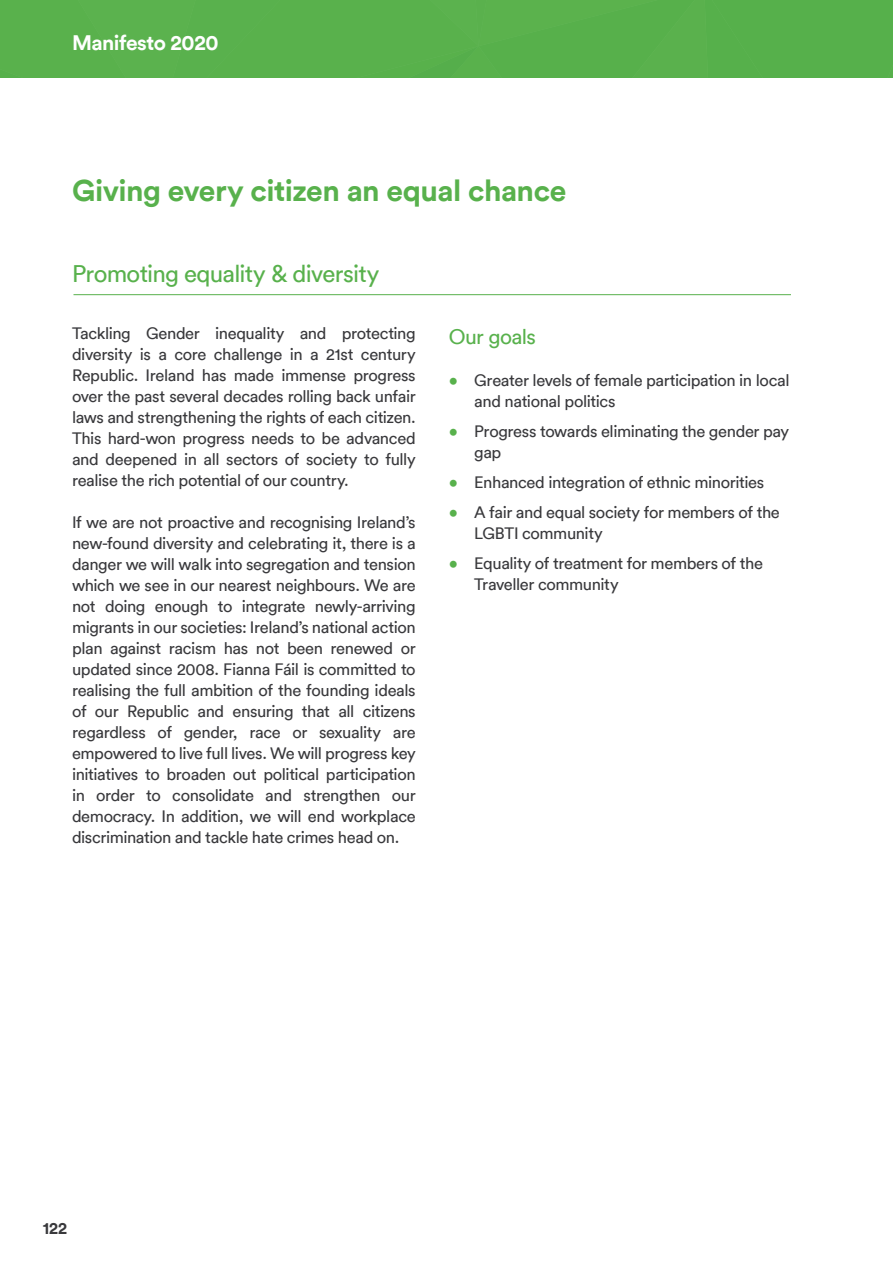
<style>
.page{position:relative;width:893px;height:1263px;background:#fff}
.page>*{position:absolute;margin:0;border:0;box-sizing:border-box;transform-origin:0 0}
.Light_Green_-_Genera{font:700 30px "Circular Pro TT";letter-spacing:-.02em;color:#58b14c}
.Light_Green_-_Genera-2{font:24px "Circular Pro TT";letter-spacing:-.03em;color:#58b14c}
.t1{font:700 21px "Circular Pro TT";letter-spacing:-.02em;color:#fff}
.Light_Green_-_Genera-3{font:21px "Circular Pro TT";letter-spacing:-.03em;color:#58b14c}
.t2{font:16.5px/21px "Circular Pro TT";letter-spacing:-.025em;color:#39393c}
.t3{font:700 16.5px "Circular Pro TT";color:#39393c}
.s1{color:#58b14c}
</style>
<div class="page">
<hr style="left:74px;top:294px;width:717px;height:1px;background:#58b14c">
<div style="left:0;top:0;width:893px;height:77px;background:#59b14c"></div>
<p class="t1" style="left:72px;top:28px;width:148px">Manifesto 2020</p>
<p class="Light_Green_-_Genera" style="left:72px;top:170px;width:496px">Giving every citizen an equal chance</p>
<p class="Light_Green_-_Genera-2" style="left:72px;top:258px;width:309px">Promoting equality &amp; diversity</p>
<p class="t2" style="left:72px;top:322px;width:345px;text-align:justify">Tackling Gender inequality and protecting diversity is a core challenge in a 21st century Republic. Ireland has made immense progress over the past several decades rolling back unfair laws and strengthening the rights of each citizen.<br>This hard-won progress needs to be advanced and deepened in all sectors of society to fully realise the rich potential of our country.</p>
<p class="t2" style="left:72px;top:511px;width:345px;text-align:justify">If we are not proactive and recognising Ireland’s new-found diversity and celebrating it, there is a danger we will walk into segregation and tension which we see in our nearest neighbours. We are not doing enough to integrate newly-arriving migrants in our societies: Ireland’s national action plan against racism has not been renewed or updated since 2008. Fianna Fáil is committed to realising the full ambition of the founding ideals of our Republic and ensuring that all citizens regardless of gender, race or sexuality are empowered to live full lives. We will progress key initiatives to broaden out political participation in order to consolidate and strengthen our democracy. In addition, we will end workplace discrimination and tackle hate crimes head on.</p>
<p class="Light_Green_-_Genera-3" style="left:449px;top:322px;width:89px">Our goals</p>
<p class="t2" style="left:474px;top:369px;width:317px;text-indent:-26px"><span class="s1">•</span> Greater levels of female participation in local and national politics</p>
<p class="t2" style="left:474px;top:420px;width:316px;text-indent:-26px"><span class="s1">•</span> Progress towards eliminating the gender pay gap</p>
<p class="t2" style="left:449px;top:471px;width:317px"><span class="s1">•</span> Enhanced integration of ethnic minorities</p>
<p class="t2" style="left:474px;top:501px;width:307px;text-indent:-26px"><span class="s1">•</span> A fair and equal society for members of the<br>LGBTI community</p>
<p class="t2" style="left:474px;top:552px;width:290px;text-indent:-26px"><span class="s1">•</span> Equality of treatment for members of the<br>Traveller community</p>
<p class="t3" style="left:43px;top:1216px;width:26px">122</p>
</div>
